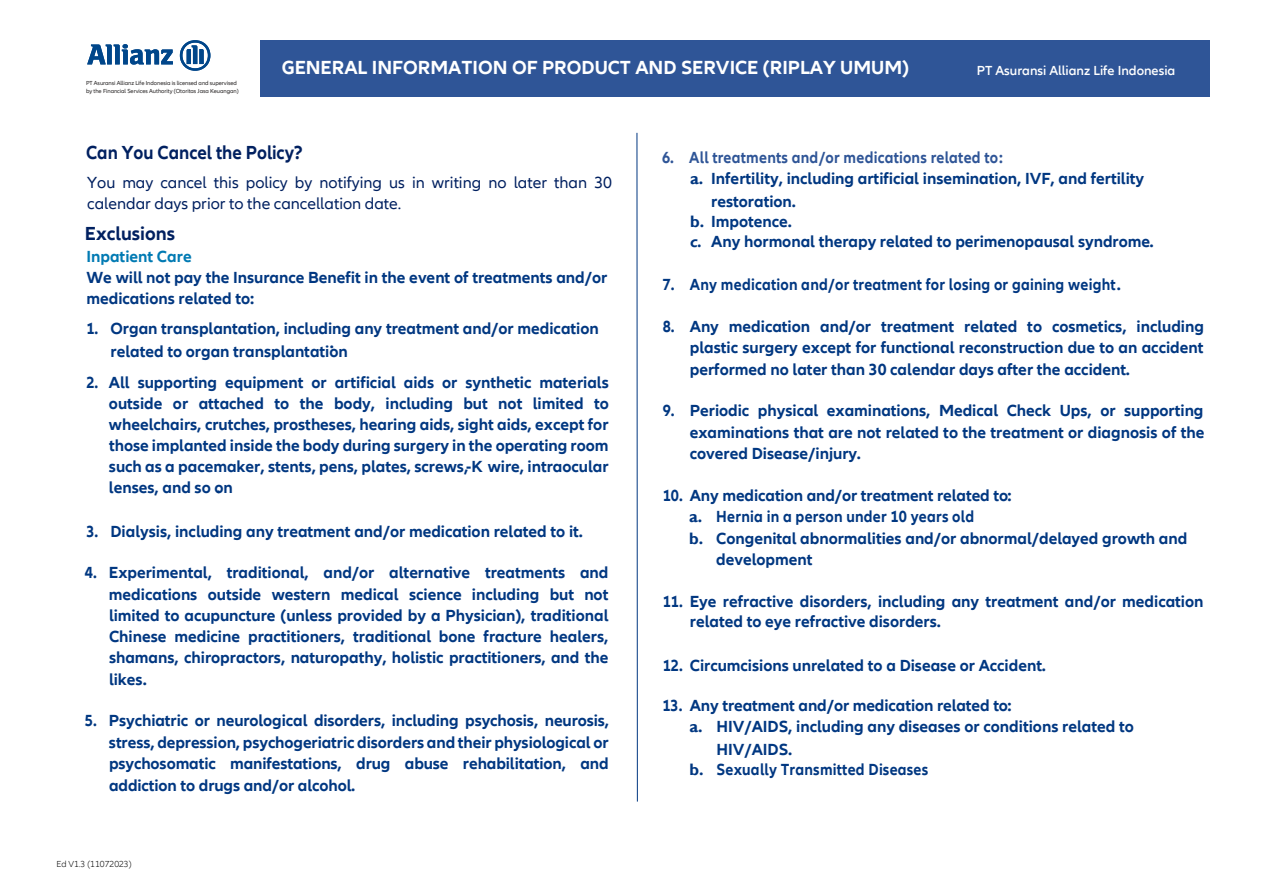
<style>
.page{position:relative;width:1263px;height:893px;background:#fff}
.page>*{position:absolute;margin:0;border:0;box-sizing:border-box;transform-origin:0 0}
.t1{font:700 19.5px "Allianz Neo";color:#fff}
.t2{font:700 19.5px "Allianz Neo";color:#002060;scale:.93 1}
.t3{font:700 19.5px "Allianz Neo";color:#002060}
.t4{font:700 16.5px/21.6px "Allianz Neo";color:#003781;text-align:justify;scale:.92 1}
.t5{font:700 16.5px/20.9px "Allianz Neo";color:#003781}
.t6{font:16.5px/21.3px "Allianz Neo";color:#002060}
.t7{font:700 16.5px "Allianz Neo";color:#007ab3}
.t8{font:600 13.5px "Allianz Neo";color:#fff}
.t9{font:300 9px "Allianz Neo";color:#000}
.t10{font:6px/7.2px "Allianz Neo";letter-spacing:-.01em;color:#221f1f}
.s1{color:#2f5597}
.s2{font-family:"Gill Sans"}
.s3{font-family:"Gill Sans";font-style:italic}
.s4{font-style:italic}
</style>
<div class="page">
<div style="left:260px;top:40px;width:949px;height:56px;background:#2f5597"></div>
<svg style="left:87px;top:44px;width:86px;height:21px"></svg>
<svg style="left:180px;top:40px;width:30px;height:31px"></svg>
<hr style="left:637px;top:133px;width:1px;height:669px;background:#003781">
<p class="t10" style="left:86px;top:80px;width:154px">PT Asuransi Allianz Life Indonesia is licensed and supervised by the Financial Services Authority (Otoritas Jasa Keuangan)</p>
<p class="t1" style="left:282px;top:57px;width:629px">GENERAL INFORMATION OF PRODUCT AND SERVICE (RIPLAY UMUM)</p>
<p class="t8" style="left:977px;top:62px;width:200px">PT Asuransi Allianz Life Indonesia</p>
<p class="t2" style="left:86px;top:141px;width:235px">Can You Cancel the Policy?</p>
<p class="t6" style="left:87px;top:172px;width:526px">You may cancel this policy by notifying us in writing no later than 30 calendar days prior to the cancellation date.</p>
<p class="t3" style="left:85px;top:222px;width:92px">Exclusions</p>
<p class="t7" style="left:86px;top:247px;width:107px">Inpatient Care</p>
<p class="t5" style="left:86px;top:268px;width:522px">We will not pay the Insurance Benefit in the event of treatments and/or medications related to:</p>
<p class="t4" style="left:110px;top:317px;width:532px;line-height:22.6px;text-indent:-24px">1. Organ transplantation, including any treatment and/or medication related to organ transplantation</p>
<p class="t5" style="left:330px;top:332px;width:6px">.</p>
<p class="t4" style="left:109px;top:372px;width:545px;line-height:21px;text-indent:-22px">2. All supporting equipment or artificial aids or synthetic materials outside or attached to the body, including but not limited to wheelchairs, crutches, prostheses, hearing aids, sight aids, except for those implanted inside the body during surgery in the operating room such as a pacemaker, stents, pens, plates, screws,-K wire, intraocular lenses, and so o. n</p>
<p class="t4" style="left:86px;top:521px;width:541px">3. Dialysis, including any treatment and/or medication related to it.</p>
<p class="t4" style="left:109px;top:563px;width:544px;text-indent:-24px">4. Experimental, traditional, and/or alternative treatments and medications outside western medical science including but not limited to acupuncture (unless provided by a Physician), traditional Chinese medicine practitioners, traditional bone fracture healers, shamans, chiropractors, naturopathy, holistic practitioners, and the likes.</p>
<p class="t4" style="left:109px;top:710px;width:545px;text-indent:-24px">5. Psychiatric or neurological disorders, including psychosis, neurosis, stress, depression, psychogeriatric disorders and their physiological or psychosomatic manifestations, drug abuse rehabilitation, and addiction to drugs and/or alcohol.</p>
<p class="t9" style="left:57px;top:859px;width:77px">Ed V1.3 (11072023)</p>
<p class="t9" style="left:81px;top:859px;width:30px">1 3 5</p>
<p class="t9" style="left:81px;top:859px;width:30px">2 20 6</p>
<p class="t9" style="left:95px;top:859px;width:6px">5</p>
<p class="t5" style="left:690px;top:147px;width:456px;text-indent:-28px"><span class="s1">6. All treatments and/or medications related to:<br></span><span class="s2">a.</span> Infertility, including artificial insemination, IVF, and fertility</p>
<p class="t5" style="left:690px;top:191px;width:466px;line-height:20.1px;text-indent:21px">restoration.<br><span class="s2">b.</span> Impotence.<br><span class="s3">c.</span> Any hormonal therapy related to perimenopausal syndrome<span class="s4">.</span></p>
<p class="t4" style="left:663px;top:274px;width:499px">7. Any medication and/or treatment for losing or gaining weight.</p>
<p class="t4" style="left:690px;top:316px;width:560px;text-indent:-27px">8. Any medication and/or treatment related to cosmetics, including plastic surgery except for functional reconstruction due to an accident performed no later than 30 calendar days after the accident.</p>
<p class="t4" style="left:690px;top:401px;width:561px;text-indent:-27px">9. Periodic physical examinations, Medical Check Ups, or supporting examinations that are not related to the treatment or diagnosis of the covered Disease/injury.</p>
<p class="t4" style="left:689px;top:485px;width:352px;line-height:20.9px;text-indent:-26px">10. Any medication and/or treatment related to: <span class="s2">a.</span> Hernia in a person under 10 years old</p>
<p class="t5" style="left:716px;top:529px;width:472px;text-indent:-27px"><span class="s2">b.</span> Congenital abnormalities and/or abnormal/delayed growth and development</p>
<p class="t4" style="left:690px;top:591px;width:560px;line-height:20.9px;text-indent:-27px">11. Eye refractive disorders, including any treatment and/or medication related to eye refractive disorders.</p>
<p class="t4" style="left:663px;top:655px;width:418px">12. Circumcisions unrelated to a Disease or Accident.</p>
<p class="t4" style="left:662px;top:695px;width:381px">13. Any treatment and/or medication related to:</p>
<p class="t5" style="left:689px;top:717px;width:446px"><span class="s2">a.</span> HIV/AIDS, including any diseases or conditions related to</p>
<p class="t5" style="left:716px;top:739px;width:77px">HIV/AIDS.</p>
<p class="t4" style="left:689px;top:759px;width:261px"><span class="s2">b.</span> Sexually Transmitted Diseases</p>
</div>
